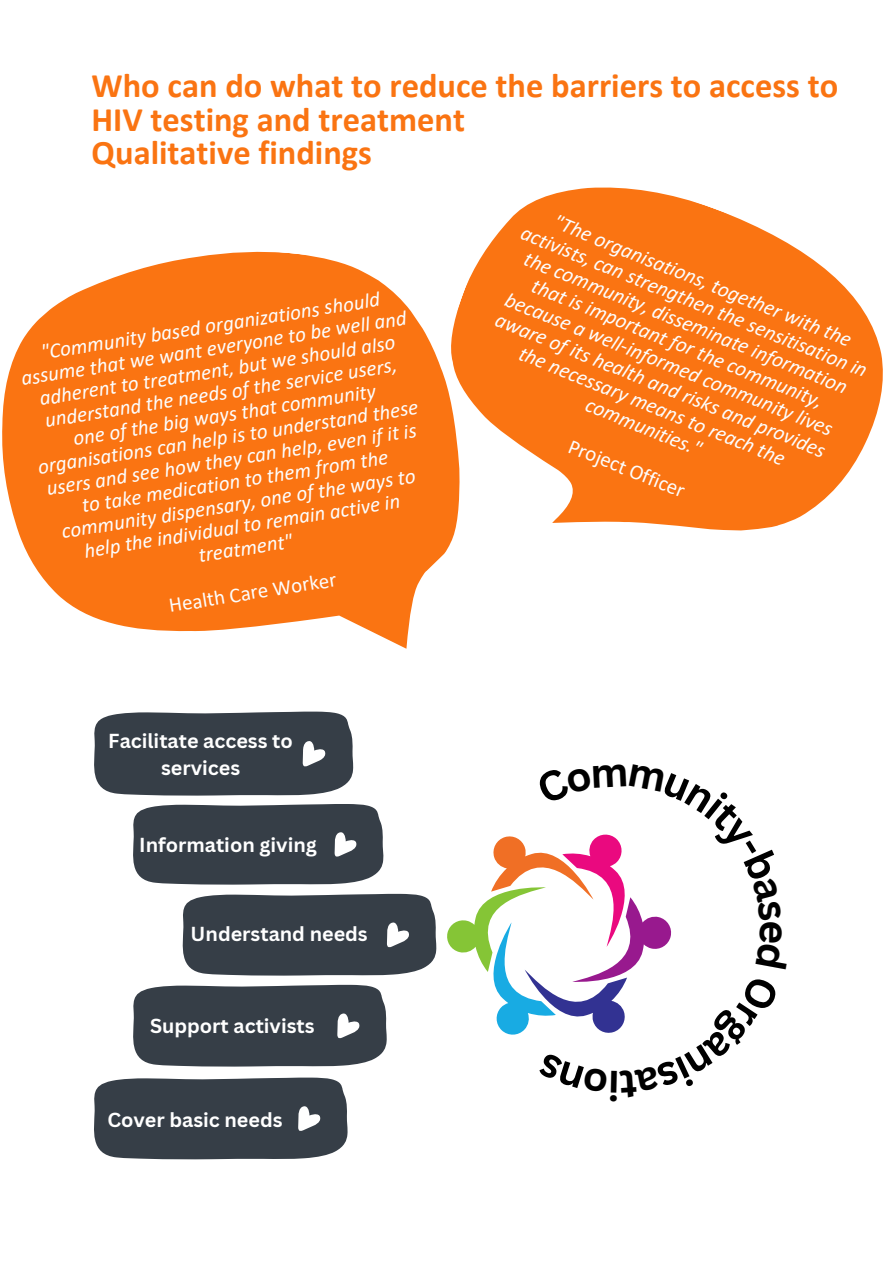
<style>
.page{position:relative;width:893px;height:1264px;background:#fff}
.page>*{position:absolute;margin:0;border:0;box-sizing:border-box;transform-origin:0 0}
.t1{font:700 34.5px/33.8px "Calibri";color:#fa7412}
.t2{font:italic 21px/22.5px "Calibri";color:#fdfdfd;text-align:center}
.t3{font:21px "Calibri";color:#fdfdfd}
.t4{font:700 19.8px/27.2px "Canva Sans";color:#fff;text-align:center}
</style>
<div class="page">
<svg style="left:94px;top:711px;width:259px;height:84px;background:#434b53"></svg>
<svg style="left:133px;top:804px;width:251px;height:80px;background:#424a52"></svg>
<svg style="left:182px;top:893px;width:254px;height:82px;background:#444c54"></svg>
<svg style="left:133px;top:984px;width:254px;height:82px;background:#444c54"></svg>
<svg style="left:94px;top:1077px;width:254px;height:82px;background:#444b54"></svg>
<svg style="left:2px;top:251px;width:409px;height:398px;background:#fa8936"></svg>
<svg style="left:400px;top:187px;width:483px;height:428px;fill:#fa7412"></svg>
<svg style="left:447px;top:834px;width:225px;height:201px"></svg>
<p class="t1" style="left:91px;top:71px;width:748px">Who can do what to reduce the barriers to access to<br>HIV testing and treatment</p>
<p class="t1" style="left:91px;top:139px;width:282px">Qualitative findings</p>
<p class="t2" style="left:16px;top:347px;width:391px;rotate:-9deg">"Community based organizations should assume that we want everyone to be well and adherent to treatment, but we should also understand the needs of the service users, one of the big ways that community organisations can help is to understand these users and see how they can help, even if it is to take medication to them from the community dispensary, one of the ways to help the individual to remain active in treatment"</p>
<p class="t3" style="left:168px;top:597px;width:171px;rotate:-9deg">Health Care Worker</p>
<p class="t4" style="left:108px;top:726px;width:186px">Facilitate access to services</p>
<p class="t4" style="left:139px;top:830px;width:179px">Information giving</p>
<p class="t4" style="left:191px;top:919px;width:179px">Understand needs</p>
<p class="t4" style="left:150px;top:1011px;width:166px">Support activists</p>
<p class="t4" style="left:107px;top:1105px;width:177px">Cover basic needs</p>
<p class="t2" style="left:534px;top:202px;width:373px;rotate:22deg">"The organisations, together with the activists, can strengthen the sensitisation in the community, disseminate information that is important for the community, because a wel -informed community lives aware of its health and risks and provides the necessary means to reach the</p>
<p class="t2" style="left:590px;top:394px;width:125px;rotate:22deg">communities."</p>
<p class="t3" style="left:572px;top:437px;width:125px;rotate:22deg">Project Officer</p>
</div>
